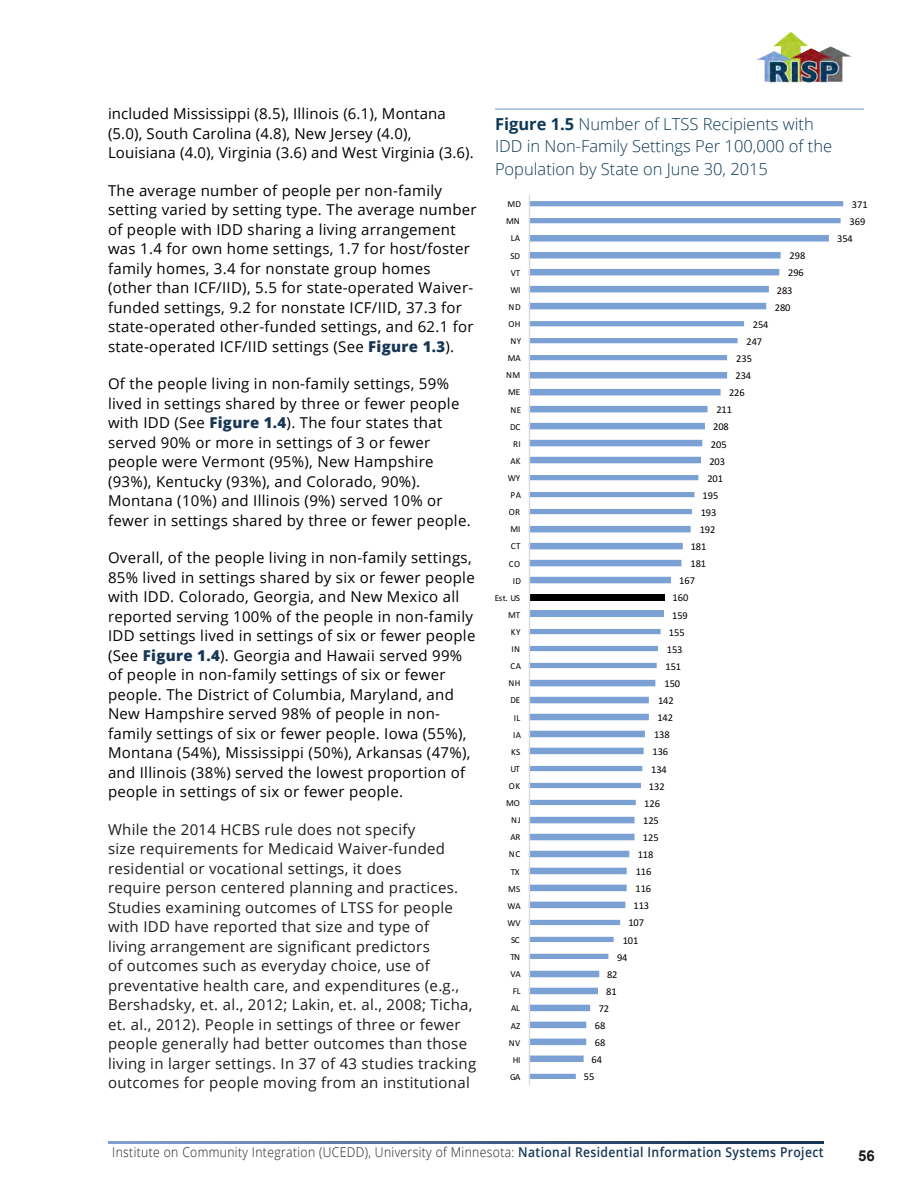
<style>
.page{position:relative;width:918px;height:1188px;background:#fff}
.page>*{position:absolute;margin:0;border:0;box-sizing:border-box;transform-origin:0 0}
.t1{font:300 16.5px/22.5px "Open Sans";color:#0d3958}
.Body{font:15px/19.5px "Open Sans";letter-spacing:.02em;color:#000}
.Body-2{font:15px/19.5px "Open Sans";letter-spacing:.02em;color:#1d1d1b}
.t2{font:700 15px "Arial";color:#1d1d1b}
.t3{font:300 13.5px "Open Sans";letter-spacing:.03em;color:#1d1d1b;scale:.9 1}
.t4{font:10.5px "Calibri";letter-spacing:-.005em;color:#000}
.t5{font:9.15px "Calibri";color:#000}
.s1{font-weight:800;color:#183756}
.s2{font-weight:700}
.s3{font-weight:600;color:#183756}
</style>
<div class="page">
<img style="left:757px;top:31px;width:95px;height:52px">
<svg style="left:108px;top:1142px;width:716px;height:1px"></svg>
<hr style="left:495px;top:109px;width:369px;height:1px;background:#7ba0d4">
<svg style="left:530px;top:201px;width:313px;height:878px"></svg>
<hr style="left:529px;top:195px;width:1px;height:890px;background:#d9d9d9">
<p class="Body" style="left:108px;top:104px;width:367px">included Mississippi (8.5), Illinois (6.1), Montana (5.0), South Carolina (4.8), New Jersey (4.0),<br>Louisiana (4.0), Virginia (3.6) and West Virginia (3.6).</p>
<p class="Body" style="left:108px;top:180px;width:370px">The average number of people per non-family setting varied by setting type. The average number of people with IDD sharing a living arrangement was 1.4 for own home settings, 1.7 for host/foster family homes, 3.4 for nonstate group homes (other than ICF/IID), 5.5 for state-operated Waiver&shy;funded settings, 9.2 for nonstate ICF/IID, 37.3 for state-operated other-funded settings, and 62.1 for state-operated ICF/IID settings (See <span class="s1">Figure 1.3</span>).</p>
<p class="Body" style="left:108px;top:374px;width:364px">Of the people living in non-family settings, 59% lived in settings shared by three or fewer people with IDD (See <span class="s1">Figure 1.4</span>). The four states that served 90% or more in settings of 3 or fewer people were Vermont (95%), New Hampshire (93%), Kentucky (93%), and Colorado, 90%).<br>Montana (10%) and Illinois (9%) served 10% or fewer in settings shared by three or fewer people.</p>
<p class="Body" style="left:108px;top:548px;width:369px">Overall, of the people living in non-family settings, 85% lived in settings shared by six or fewer people with IDD. Colorado, Georgia, and New Mexico all reported serving 100% of the people in non-family IDD settings lived in settings of six or fewer people (See <span class="s1">Figure 1.4</span>). Georgia and Hawaii served 99% of people in non-family settings of six or fewer people. The District of Columbia, Maryland, and New Hampshire served 98% of people in non&shy;family settings of six or fewer people. Iowa (55%), Montana (54%), Mississippi (50%), Arkansas (47%), and Illinois (38%) served the lowest proportion of people in settings of six or fewer people.</p>
<p class="Body-2" style="left:108px;top:819px;width:370px">While the 2014 HCBS rule does not specify<br>size requirements for Medicaid Waiver-funded residential or vocational settings, it does<br>require person centered planning and practices.<br>Studies examining outcomes of LTSS for people with IDD have reported that size and type of<br>living arrangement are significant predictors<br>of outcomes such as everyday choice, use of preventative health care, and expenditures (e.g., Bershadsky, et. al., 2012; Lakin, et. al., 2008; Ticha, et. al., 2012). People in settings of three or fewer people generally had better outcomes than those living in larger settings. In 37 of 43 studies tracking outcomes for people moving from an institutional</p>
<p class="t1" style="left:495px;top:112px;width:339px"><span class="s2">Figure 1.5</span> Number of LTSS Recipients with<br>IDD in Non-Family Settings Per 100,000 of the<br>Population by State on June 30, 2015</p>
<p class="t5" style="left:508px;top:198px;width:15px">MD</p>
<p class="t5" style="left:506px;top:215px;width:15px">MN</p>
<p class="t4" style="left:852px;top:197px;width:17px">371</p>
<p class="t4" style="left:850px;top:214px;width:17px">369</p>
<p class="t5" style="left:511px;top:232px;width:11px">LA</p>
<p class="t4" style="left:837px;top:231px;width:17px">354</p>
<p class="t5" style="left:511px;top:249px;width:11px">SD</p>
<p class="t4" style="left:790px;top:249px;width:17px">298</p>
<p class="t5" style="left:511px;top:266px;width:11px">VT</p>
<p class="t4" style="left:788px;top:266px;width:17px">296</p>
<p class="t5" style="left:510px;top:283px;width:12px">WI</p>
<p class="t4" style="left:777px;top:283px;width:17px">283</p>
<p class="t5" style="left:508px;top:301px;width:14px">ND</p>
<p class="t4" style="left:775px;top:300px;width:17px">280</p>
<p class="t5" style="left:508px;top:318px;width:14px">OH</p>
<p class="t4" style="left:753px;top:317px;width:17px">254</p>
<p class="t5" style="left:510px;top:335px;width:12px">NY</p>
<p class="t4" style="left:746px;top:334px;width:17px">247</p>
<p class="t5" style="left:508px;top:352px;width:15px">MA</p>
<p class="t4" style="left:736px;top:351px;width:17px">235</p>
<p class="t5" style="left:506px;top:369px;width:16px">NM</p>
<p class="t4" style="left:735px;top:368px;width:17px">234</p>
<p class="t5" style="left:508px;top:386px;width:14px">ME</p>
<p class="t4" style="left:729px;top:385px;width:17px">226</p>
<p class="t5" style="left:510px;top:403px;width:12px">NE</p>
<p class="t4" style="left:716px;top:403px;width:17px">211</p>
<p class="t5" style="left:510px;top:420px;width:12px">DC</p>
<p class="t4" style="left:713px;top:420px;width:17px">208</p>
<p class="t5" style="left:513px;top:437px;width:9px">RI</p>
<p class="t4" style="left:711px;top:437px;width:17px">205</p>
<p class="t5" style="left:511px;top:455px;width:11px">AK</p>
<p class="t4" style="left:709px;top:454px;width:17px">203</p>
<p class="t5" style="left:508px;top:472px;width:14px">WY</p>
<p class="t4" style="left:707px;top:471px;width:17px">201</p>
<p class="t5" style="left:511px;top:489px;width:12px">PA</p>
<p class="t4" style="left:703px;top:488px;width:17px">195</p>
<p class="t5" style="left:509px;top:506px;width:13px">OR</p>
<p class="t4" style="left:701px;top:505px;width:17px">193</p>
<p class="t5" style="left:511px;top:523px;width:12px">MI</p>
<p class="t4" style="left:700px;top:522px;width:17px">192</p>
<p class="t5" style="left:511px;top:540px;width:11px">CT</p>
<p class="t4" style="left:691px;top:539px;width:17px">181</p>
<p class="t5" style="left:509px;top:557px;width:13px">CO</p>
<p class="t4" style="left:691px;top:556px;width:17px">181</p>
<p class="t5" style="left:513px;top:574px;width:10px">ID</p>
<p class="t4" style="left:679px;top:574px;width:17px">167</p>
<p class="t5" style="left:495px;top:591px;width:27px">Est. US</p>
<p class="t4" style="left:673px;top:591px;width:17px">160</p>
<p class="t5" style="left:508px;top:608px;width:14px">MT</p>
<p class="t4" style="left:672px;top:608px;width:17px">159</p>
<p class="t5" style="left:511px;top:626px;width:11px">KY</p>
<p class="t4" style="left:669px;top:625px;width:17px">155</p>
<p class="t5" style="left:511px;top:643px;width:10px">IN</p>
<p class="t4" style="left:667px;top:642px;width:17px">153</p>
<p class="t5" style="left:510px;top:660px;width:12px">CA</p>
<p class="t4" style="left:666px;top:659px;width:17px">151</p>
<p class="t5" style="left:508px;top:677px;width:14px">NH</p>
<p class="t4" style="left:664px;top:676px;width:17px">150</p>
<p class="t5" style="left:511px;top:694px;width:11px">DE</p>
<p class="t4" style="left:658px;top:693px;width:17px">142</p>
<p class="t5" style="left:514px;top:711px;width:8px">IL</p>
<p class="t4" style="left:657px;top:710px;width:17px">142</p>
<p class="t5" style="left:513px;top:728px;width:9px">IA</p>
<p class="t4" style="left:654px;top:728px;width:17px">138</p>
<p class="t5" style="left:511px;top:745px;width:11px">KS</p>
<p class="t4" style="left:653px;top:745px;width:17px">136</p>
<p class="t5" style="left:510px;top:762px;width:11px">UT</p>
<p class="t4" style="left:651px;top:762px;width:17px">134</p>
<p class="t5" style="left:509px;top:780px;width:13px">OK</p>
<p class="t4" style="left:649px;top:779px;width:17px">132</p>
<p class="t5" style="left:506px;top:797px;width:15px">MO</p>
<p class="t4" style="left:644px;top:796px;width:17px">126</p>
<p class="t5" style="left:511px;top:814px;width:11px">NJ</p>
<p class="t4" style="left:643px;top:813px;width:17px">125</p>
<p class="t5" style="left:510px;top:831px;width:12px">AR</p>
<p class="t4" style="left:643px;top:830px;width:17px">125</p>
<p class="t5" style="left:509px;top:848px;width:13px">NC</p>
<p class="t4" style="left:638px;top:847px;width:17px">118</p>
<p class="t5" style="left:511px;top:865px;width:10px">TX</p>
<p class="t4" style="left:636px;top:864px;width:17px">116</p>
<p class="t5" style="left:508px;top:882px;width:14px">MS</p>
<p class="t4" style="left:635px;top:881px;width:17px">116</p>
<p class="t5" style="left:508px;top:899px;width:15px">WA</p>
<p class="t4" style="left:633px;top:899px;width:17px">113</p>
<p class="t5" style="left:508px;top:916px;width:15px">WV</p>
<p class="t4" style="left:628px;top:916px;width:17px">107</p>
<p class="t5" style="left:511px;top:934px;width:10px">SC</p>
<p class="t4" style="left:623px;top:933px;width:17px">101</p>
<p class="t5" style="left:510px;top:951px;width:11px">TN</p>
<p class="t4" style="left:617px;top:950px;width:12px">94</p>
<p class="t5" style="left:510px;top:968px;width:12px">VA</p>
<p class="t4" style="left:607px;top:967px;width:12px">82</p>
<p class="t5" style="left:513px;top:985px;width:9px">FL</p>
<p class="t4" style="left:606px;top:984px;width:12px">81</p>
<p class="t5" style="left:511px;top:1002px;width:11px">AL</p>
<p class="t4" style="left:599px;top:1001px;width:12px">72</p>
<p class="t5" style="left:511px;top:1019px;width:11px">AZ</p>
<p class="t4" style="left:595px;top:1018px;width:12px">68</p>
<p class="t5" style="left:509px;top:1036px;width:13px">NV</p>
<p class="t4" style="left:595px;top:1035px;width:12px">68</p>
<p class="t5" style="left:513px;top:1053px;width:9px">HI</p>
<p class="t4" style="left:591px;top:1053px;width:12px">64</p>
<p class="t5" style="left:510px;top:1070px;width:12px">GA</p>
<p class="t4" style="left:584px;top:1070px;width:12px">55</p>
<p class="t3" style="left:112px;top:1143px;width:792px">Institute on Community Integration (UCEDD), University of Minnesota: <span class="s3">National Residential Information Systems Project</span></p>
<p class="t2" style="left:858px;top:1145px;width:18px">56</p>
</div>
